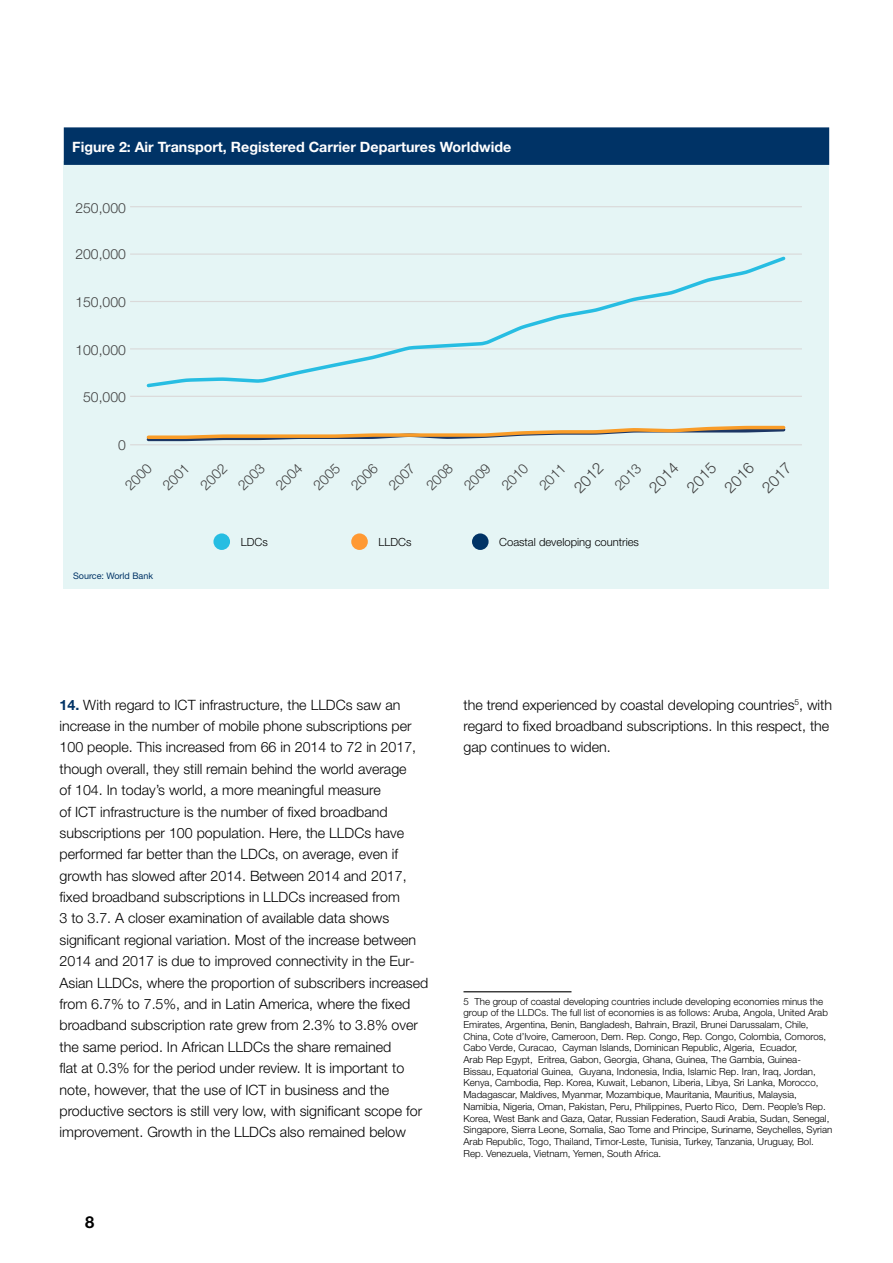
<style>
.page{position:relative;width:893px;height:1263px;background:#fff}
.page>*{position:absolute;margin:0;border:0;box-sizing:border-box;transform-origin:0 0}
.t1{font:700 16.5px "Helvetica Neue LT Std";color:#000}
.t2{font:300 15.45px "Helvetica Neue LT Std";color:#3f3f3f}
.t3{font:300 14.25px/21.3px "Helvetica Neue LT Std";color:#000}
.t4{font:700 14.25px "Helvetica Neue LT Std";color:#fff}
.t5{font:300 13.95px "Helvetica Neue LT Std";color:#3f3f3f}
.t6{font:300 11.25px "Helvetica Neue LT Std";color:#000}
.t7{font:300 9.75px/11.7px "Helvetica Neue LT Std";color:#000}
.t8{font:9px "Helvetica Neue LT Std";color:#036}
.s1{font-weight:700;color:#036}
</style>
<div class="page">
<div style="left:64px;top:161px;width:765px;height:427px;background:#e5f5f5"></div>
<hr style="left:130px;top:206px;width:672px;height:1px;background:#dad9d9">
<hr style="left:130px;top:253px;width:672px;height:2px;background:#dad9d9">
<hr style="left:130px;top:301px;width:672px;height:1px;background:#dad9d9">
<hr style="left:130px;top:348px;width:672px;height:1px;background:#dad9d9">
<hr style="left:130px;top:396px;width:672px;height:1px;background:#dad9d9">
<hr style="left:130px;top:444px;width:672px;height:1px;background:#dad9d9">
<svg style="left:146px;top:425px;width:640px;height:17px"></svg>
<svg style="left:144px;top:256px;width:644px;height:132px"></svg>
<div style="left:64px;top:127px;width:765px;height:38px;background:#036"></div>
<div style="left:351px;top:533px;width:17px;height:17px;background:#f93;border-radius:50%"></div>
<div style="left:472px;top:533px;width:17px;height:17px;background:#036;border-radius:50%"></div>
<div style="left:213px;top:533px;width:17px;height:17px;background:#26bde2;border-radius:50%"></div>
<hr style="left:463px;top:991px;width:108px;height:1px;background:#000">
<p class="t4" style="left:72px;top:138px;width:441px">Figure 2: Air Transport, Registered Carrier Departures Worldwide</p>
<p class="t5" style="left:75px;top:199px;width:52px">250,000</p>
<p class="t5" style="left:75px;top:245px;width:52px">200,000</p>
<p class="t5" style="left:75px;top:293px;width:52px">150,000</p>
<p class="t5" style="left:75px;top:341px;width:52px">100,000</p>
<p class="t5" style="left:83px;top:389px;width:44px">50,000</p>
<p class="t5" style="left:118px;top:437px;width:9px">0</p>
<p class="t5" style="left:121px;top:482px;width:33px;rotate:-45deg">2000</p>
<p class="t5" style="left:159px;top:482px;width:33px;rotate:-45deg">2001</p>
<p class="t5" style="left:197px;top:482px;width:33px;rotate:-45deg">2002</p>
<p class="t5" style="left:234px;top:482px;width:33px;rotate:-45deg">2003</p>
<p class="t5" style="left:272px;top:482px;width:33px;rotate:-45deg">2004</p>
<p class="t5" style="left:310px;top:482px;width:33px;rotate:-45deg">2005</p>
<p class="t5" style="left:347px;top:482px;width:33px;rotate:-45deg">2006</p>
<p class="t5" style="left:385px;top:482px;width:33px;rotate:-45deg">2007</p>
<p class="t5" style="left:423px;top:482px;width:33px;rotate:-45deg">2008</p>
<p class="t5" style="left:460px;top:482px;width:33px;rotate:-45deg">2009</p>
<p class="t5" style="left:498px;top:482px;width:33px;rotate:-45deg">2010</p>
<p class="t5" style="left:536px;top:482px;width:33px;rotate:-45deg">2011</p>
<p class="t2" style="left:570px;top:483px;width:36px;rotate:-45deg">2012</p>
<p class="t5" style="left:611px;top:482px;width:33px;rotate:-45deg">2013</p>
<p class="t2" style="left:645px;top:483px;width:36px;rotate:-45deg">2014</p>
<p class="t2" style="left:683px;top:483px;width:36px;rotate:-45deg">2015</p>
<p class="t2" style="left:720px;top:483px;width:36px;rotate:-45deg">2016</p>
<p class="t2" style="left:758px;top:483px;width:36px;rotate:-45deg">2017</p>
<p class="t8" style="left:73px;top:570px;width:82px">Source: World Bank</p>
<p class="t6" style="left:241px;top:535px;width:29px">LDCs</p>
<p class="t6" style="left:378px;top:535px;width:35px">LLDCs</p>
<p class="t6" style="left:499px;top:535px;width:141px">Coastal developing countries</p>
<p class="t3" style="left:60px;top:694px;width:370px"><span class="s1">14.</span> With regard to ICT infrastructure, the LLDCs saw an increase in the number of mobile phone subscriptions per 100 people. This increased from 66 in 2014 to 72 in 2017, though overall, they still remain behind the world average<br>of 104. In today’s world, a more meaningful measure<br>of ICT infrastructure is the number of fixed broadband subscriptions per 100 population. Here, the LLDCs have performed far better than the LDCs, on average, even if growth has slowed after 2014. Between 2014 and 2017, fixed broadband subscriptions in LLDCs increased from<br>3 to 3.7. A closer examination of available data shows significant regional variation. Most of the increase between 2014 and 2017 is due to improved connectivity in the Eur-Asian LLDCs, where the proportion of subscribers increased from 6.7% to 7.5%, and in Latin America, where the fixed broadband subscription rate grew from 2.3% to 3.8% over the same period. In African LLDCs the share remained<br>flat at 0.3% for the period under review. It is important to note, however, that the use of ICT in business and the productive sectors is still very low, with significant scope for improvement. Growth in the LLDCs also remained below</p>
<p class="t1" style="left:85px;top:1212px;width:11px">8</p>
<p class="t3" style="left:463px;top:694px;width:370px">the trend experienced by coastal developing countries<sup>5</sup>, with regard to fixed broadband subscriptions. In this respect, the gap continues to widen.</p>
<p class="t7" style="left:463px;top:995px;width:370px">5 The group of coastal developing countries include developing economies minus the group of the LLDCs. The full list of economies is as follows: Aruba, Angola, United Arab Emirates, Argentina, Benin, Bangladesh, Bahrain, Brazil, Brunei Darussalam, Chile, China, Cote d’Ivoire, Cameroon, Dem. Rep. Congo, Rep. Congo, Colombia, Comoros, Cabo Verde, Curacao, Cayman Islands, Dominican Republic, Algeria, Ecuador,<br>Arab Rep Egypt, Eritrea, Gabon, Georgia, Ghana, Guinea, The Gambia, Guinea-Bissau, Equatorial Guinea, Guyana, Indonesia, India, Islamic Rep. Iran, Iraq, Jordan, Kenya, Cambodia, Rep. Korea, Kuwait, Lebanon, Liberia, Libya, Sri Lanka, Morocco, Madagascar, Maldives, Myanmar, Mozambique, Mauritania, Mauritius, Malaysia, Namibia, Nigeria, Oman, Pakistan, Peru, Philippines, Puerto Rico, Dem. People’s Rep.<br>Korea, West Bank and Gaza, Qatar, Russian Federation, Saudi Arabia, Sudan, Senegal, Singapore, Sierra Leone, Somalia, Sao Tome and Principe, Suriname, Seychelles, Syrian Arab Republic, Togo, Thailand, Timor-Leste, Tunisia, Turkey, Tanzania, Uruguay, Bol.<br>Rep. Venezuela, Vietnam, Yemen, South Africa.</p>
</div>
